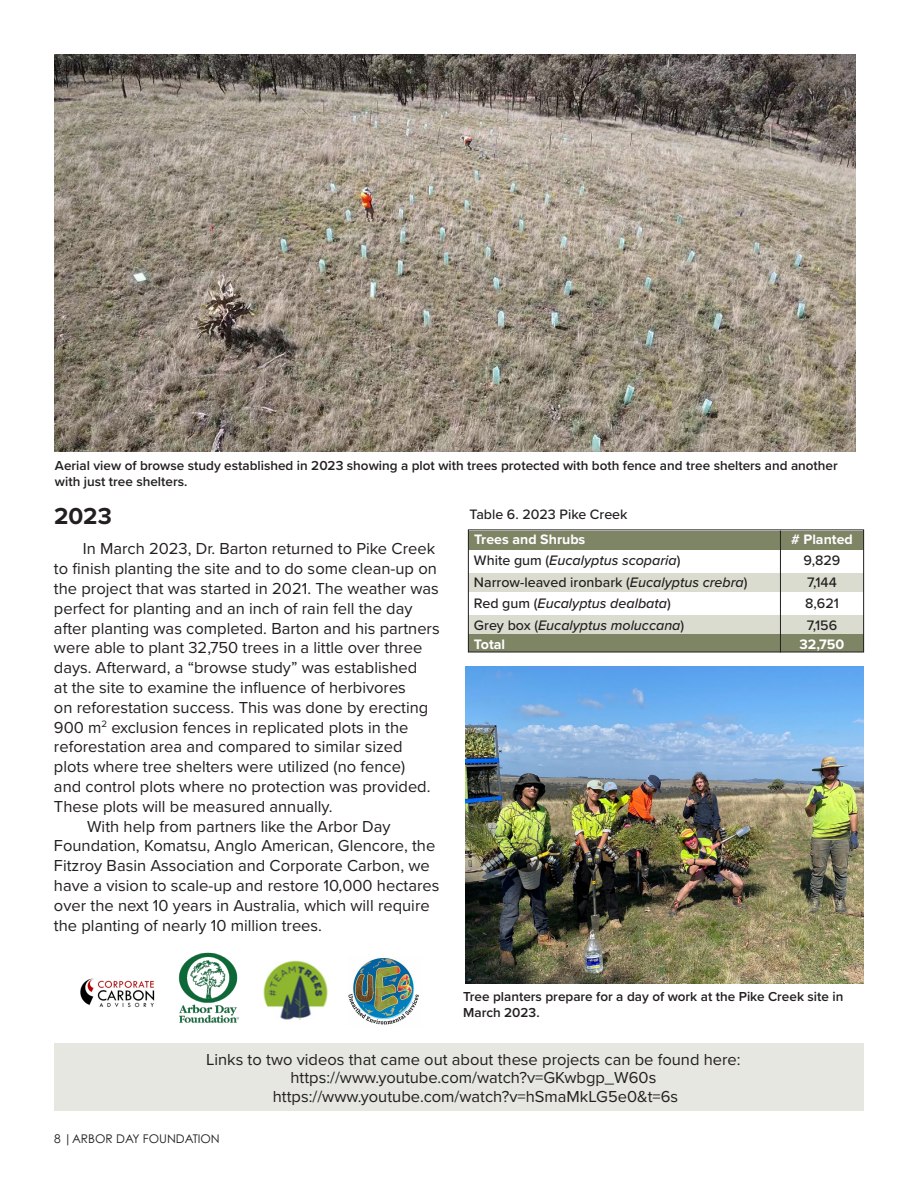
<style>
.page{position:relative;width:918px;height:1188px;background:#fff}
.page>*{position:absolute;margin:0;border:0;box-sizing:border-box;transform-origin:0 0}
.small_section_hedders{font:700 24px "Proxima Nova";color:#231f20}
.BODY_COPY{font:16.5px/19.8px "Proxima Nova";color:#231f20}
.t1{font:italic 500 14.25px "Proxima Nova";color:#231f20}
.t2{font:500 14.25px "Proxima Nova";color:#231f20}
.t3{font:700 14.25px "Proxima Nova";color:#fff}
.t4{font:700 14.1px "Proxima Nova";color:#fff}
.t5{font:500 14.1px "Proxima Nova";color:#231f20}
.photo_cutlines{font:600 13.5px/16.2px "Proxima Nova";color:#231f20}
.t6{font:12px "Century Gothic Pro";color:#231f20}
.s1{font-style:normal}
.s2{font-style:italic}
</style>
<div class="page">
<img style="left:466px;top:666px;width:398px;height:317px">
<img style="left:54px;top:54px;width:801px;height:398px">
<div style="left:468px;top:633px;width:396px;height:19px;background:#7e8564"></div>
<div style="left:468px;top:531px;width:395px;height:18px;background:#7e8564"></div>
<div style="left:468px;top:615px;width:395px;height:19px;background:#dadccf"></div>
<div style="left:468px;top:573px;width:395px;height:19px;background:#dadccf"></div>
<div style="left:468px;top:530px;width:396px;height:122px;border:1px solid #231f20"></div>
<hr style="left:780px;top:531px;width:1px;height:121px;background:#231f20">
<img style="left:80px;top:978px;width:75px;height:30px">
<img style="left:178px;top:952px;width:61px;height:71px">
<img style="left:263px;top:960px;width:65px;height:60px">
<img style="left:348px;top:958px;width:71px;height:67px">
<div style="left:54px;top:1043px;width:810px;height:67px;background:#e5e7e0"></div>
<p class="photo_cutlines" style="left:55px;top:457px;width:784px">Aerial view of browse study established in 2023 showing a plot with trees protected with both fence and tree shelters and another with just tree shelters.</p>
<p class="small_section_hedders" style="left:54px;top:498px;width:59px">2023</p>
<p class="BODY_COPY" style="left:54px;top:538px;width:387px;text-indent:29px">In March 2023, Dr. Barton returned to Pike Creek to finish planting the site and to do some clean-up on the project that was started in 2021. The weather was perfect for planting and an inch of rain fell the day after planting was completed. Barton and his partners were able to plant 32,750 trees in a little over three days. Afterward, a “browse study” was established<br>at the site to examine the influence of herbivores<br>on reforestation success. This was done by erecting 900 m<sup>2</sup> exclusion fences in replicated plots in the reforestation area and compared to similar sized plots where tree shelters were utilized (no fence)<br>and control plots where no protection was provided.<br>These plots will be measured annually.</p>
<p class="BODY_COPY" style="left:54px;top:816px;width:387px;text-indent:33px">With help from partners like the Arbor Day Foundation, Komatsu, Anglo American, Glencore, the Fitzroy Basin Association and Corporate Carbon, we have a vision to scale-up and restore 10,000 hectares over the next 10 years in Australia, which will require the planting of nearly 10 million trees.</p>
<p class="t5" style="left:470px;top:503px;width:160px">Table 6. 2023 Pike Creek</p>
<p class="t4" style="left:474px;top:528px;width:113px">Trees and Shrubs</p>
<p class="t4" style="left:791px;top:528px;width:63px"># Planted</p>
<p class="t1" style="left:474px;top:550px;width:208px"><span class="s1">White gum (</span>Eucalyptus scoparia<span class="s1">)</span></p>
<p class="t2" style="left:804px;top:550px;width:38px">9,829</p>
<p class="t2" style="left:474px;top:571px;width:275px">Narrow-leaved ironbark (<span class="s2">Eucalyptus crebra</span>)</p>
<p class="t2" style="left:807px;top:571px;width:31px">7,144</p>
<p class="t1" style="left:474px;top:593px;width:198px"><span class="s1">Red gum (</span>Eucalyptus dealbata<span class="s1">)</span></p>
<p class="t2" style="left:805px;top:593px;width:35px">8,621</p>
<p class="t1" style="left:474px;top:615px;width:212px"><span class="s1">Grey box (</span>Eucalyptus moluccana<span class="s1">)</span></p>
<p class="t2" style="left:807px;top:615px;width:32px">7,156</p>
<p class="t3" style="left:474px;top:633px;width:33px">Total</p>
<p class="t3" style="left:800px;top:633px;width:46px">32,750</p>
<p class="photo_cutlines" style="left:463px;top:988px;width:382px">Tree planters prepare for a day of work at the Pike Creek site in<br>March 2023.</p>
<p class="BODY_COPY" style="left:206px;top:1049px;width:536px">Links to two videos that came out about these projects can be found here:</p>
<p class="BODY_COPY" style="left:290px;top:1067px;width:367px">https://www.youtube.com/watch?v=GKwbgp_W60s</p>
<p class="BODY_COPY" style="left:273px;top:1086px;width:407px">https://www.youtube.com/watch?v=hSmaMkLG5e0&amp;t=6s</p>
<p class="t6" style="left:54px;top:1131px;width:167px">8 |ARBOR DAY FOUNDATION</p>
</div>
